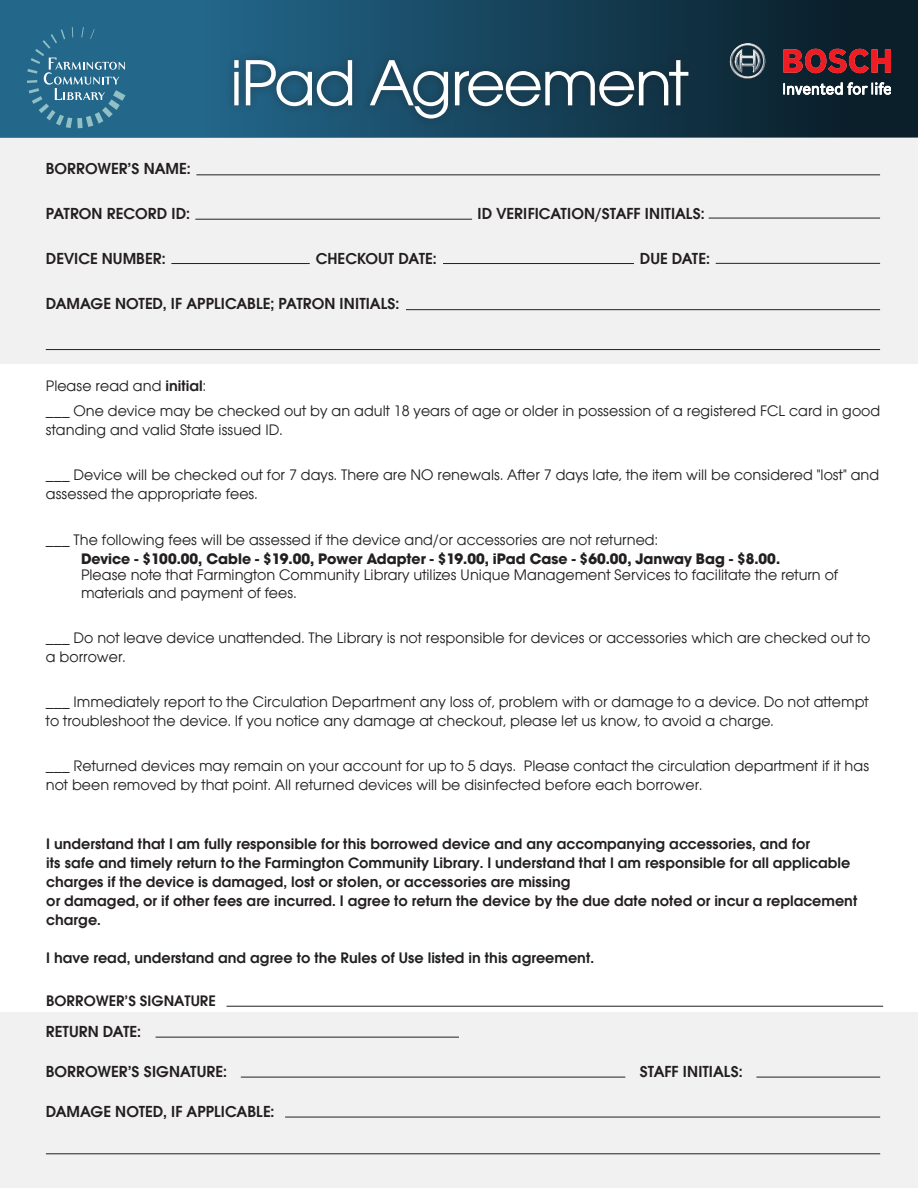
<style>
.page{position:relative;width:918px;height:1188px;background:#fff}
.page>*{position:absolute;margin:0;border:0;box-sizing:border-box;transform-origin:0 0}
.t1{font:67.5px "Avignon";letter-spacing:-.03em;color:#fff}
.t2{font:16.5px "Avignon Demi";color:#231f20}
.t3{font:15.75px/18.9px "Avignon";color:#231f20}
.t4{font:15.75px/18.9px "Avignon Demi";color:#231f20}
.s1{font-family:"Avignon Demi"}
.s2{font-weight:700}
</style>
<div class="page">
<div style="left:0;top:1012px;width:918px;height:176px;background:#f2f1f1"></div>
<hr style="left:226px;top:1006px;width:657px;height:1px;background:#231f20">
<svg style="left:0;top:0;width:918px;height:137px;background:#17455e"></svg>
<svg style="left:27px;top:27px;width:99px;height:101px;background:#387696"></svg>
<div style="left:225px;top:50px;width:472px;height:78px;background:#231f20;opacity:.45"></div>
<hr style="left:156px;top:1037px;width:303px;height:1px;background:#231f20">
<hr style="left:241px;top:1077px;width:384px;height:1px;background:#231f20">
<hr style="left:756px;top:1077px;width:124px;height:1px;background:#231f20">
<hr style="left:285px;top:1117px;width:595px;height:1px;background:#231f20">
<hr style="left:46px;top:1153px;width:834px;height:1px;background:#231f20">
<svg style="left:730px;top:43px;width:36px;height:36px"></svg>
<svg style="left:783px;top:82px;width:108px;height:12px"></svg>
<svg style="left:783px;top:49px;width:108px;height:24px;background:#95222a"></svg>
<div style="left:0;top:137px;width:918px;height:227px;background:#f2f1f1"></div>
<hr style="left:196px;top:174px;width:684px;height:1px;background:#231f20">
<hr style="left:195px;top:219px;width:277px;height:1px;background:#231f20">
<hr style="left:709px;top:218px;width:171px;height:1px;background:#231f20">
<hr style="left:171px;top:263px;width:139px;height:1px;background:#231f20">
<hr style="left:406px;top:309px;width:474px;height:1px;background:#231f20">
<hr style="left:716px;top:263px;width:164px;height:1px;background:#231f20">
<hr style="left:443px;top:263px;width:191px;height:1px;background:#231f20">
<hr style="left:46px;top:349px;width:834px;height:1px;background:#231f20">
<p class="t1" style="left:230px;top:32px;width:460px">iPad Agreement</p>
<p class="t2" style="left:46px;top:155px;width:146px">BORROWER’S NAME:</p>
<p class="t2" style="left:46px;top:200px;width:146px">PATRON RECORD ID:</p>
<p class="t2" style="left:478px;top:200px;width:228px">ID VERIFICATION/STAFF INITIALS:</p>
<p class="t2" style="left:46px;top:245px;width:121px">DEVICE NUMBER:</p>
<p class="t2" style="left:316px;top:245px;width:122px">CHECKOUT DATE:</p>
<p class="t2" style="left:640px;top:245px;width:72px">DUE DATE:</p>
<p class="t2" style="left:46px;top:290px;width:355px">DAMAGE NOTED, IF APPLICABLE; PATRON INITIALS:</p>
<p class="t3" style="left:46px;top:371px;width:836px;line-height:25.5px">Please read and <span class="s1">initial</span>:<br>___ One device may be checked out by an adult 18 years of age or older in possession of a registered FCL card in good</p>
<p class="t3" style="left:46px;top:419px;width:238px">standing and valid State issued ID.</p>
<p class="t3" style="left:46px;top:464px;width:835px">___ Device will be checked out for 7 days. There are NO renewals. After 7 days late, the item will be considered "lost" and assessed the appropriate fees.</p>
<p class="t3" style="left:46px;top:529px;width:613px">___ The following fees will be assessed if the device and/or accessories are not returned:</p>
<p class="t3" style="left:81px;top:549px;width:759px;line-height:16.6px"><span class="s2">Device - $100.00, Cable - $19.00, Power Adapter - $19.00, iPad Case - $60.00, Janway Bag - $8.00.<br></span>Please note that Farmington Community Library utilizes Unique Management Services to facilitate the return of</p>
<p class="t3" style="left:81px;top:582px;width:217px">materials and payment of fees.</p>
<p class="t3" style="left:46px;top:627px;width:826px">___ Do not leave device unattended. The Library is not responsible for devices or accessories which are checked out to a borrower.</p>
<p class="t3" style="left:46px;top:691px;width:824px">___ Immediately report to the Circulation Department any loss of, problem with or damage to a device. Do not attempt to troubleshoot the device. If you notice any damage at checkout, please let us know, to avoid a charge.</p>
<p class="t3" style="left:46px;top:755px;width:825px">___ Returned devices may remain on your account for up to 5 days. Please contact the circulation department if it has not been removed by that point. All returned devices will be disinfected before each borrower.</p>
<p class="t4" style="left:46px;top:832px;width:813px">I understand that I am fully responsible for this borrowed device and any accompanying accessories, and for<br>its safe and timely return to the Farmington Community Library. I understand that I am responsible for all applicable charges if the device is damaged, lost or stolen, or accessories are missing<br>or damaged, or if other fees are incurred. I agree to return the device by the due date noted or incur a replacement charge.</p>
<p class="t4" style="left:46px;top:946px;width:549px">I have read, understand and agree to the Rules of Use listed in this agreement.</p>
<p class="t4" style="left:46px;top:989px;width:171px">BORROWER’S SIGNATURE</p>
<p class="t2" style="left:46px;top:1018px;width:97px">RETURN DATE:</p>
<p class="t2" style="left:46px;top:1058px;width:183px">BORROWER’S SIGNATURE:</p>
<p class="t2" style="left:640px;top:1058px;width:104px">STAFF INITIALS:</p>
<p class="t2" style="left:46px;top:1098px;width:230px">DAMAGE NOTED, IF APPLICABLE:</p>
</div>
